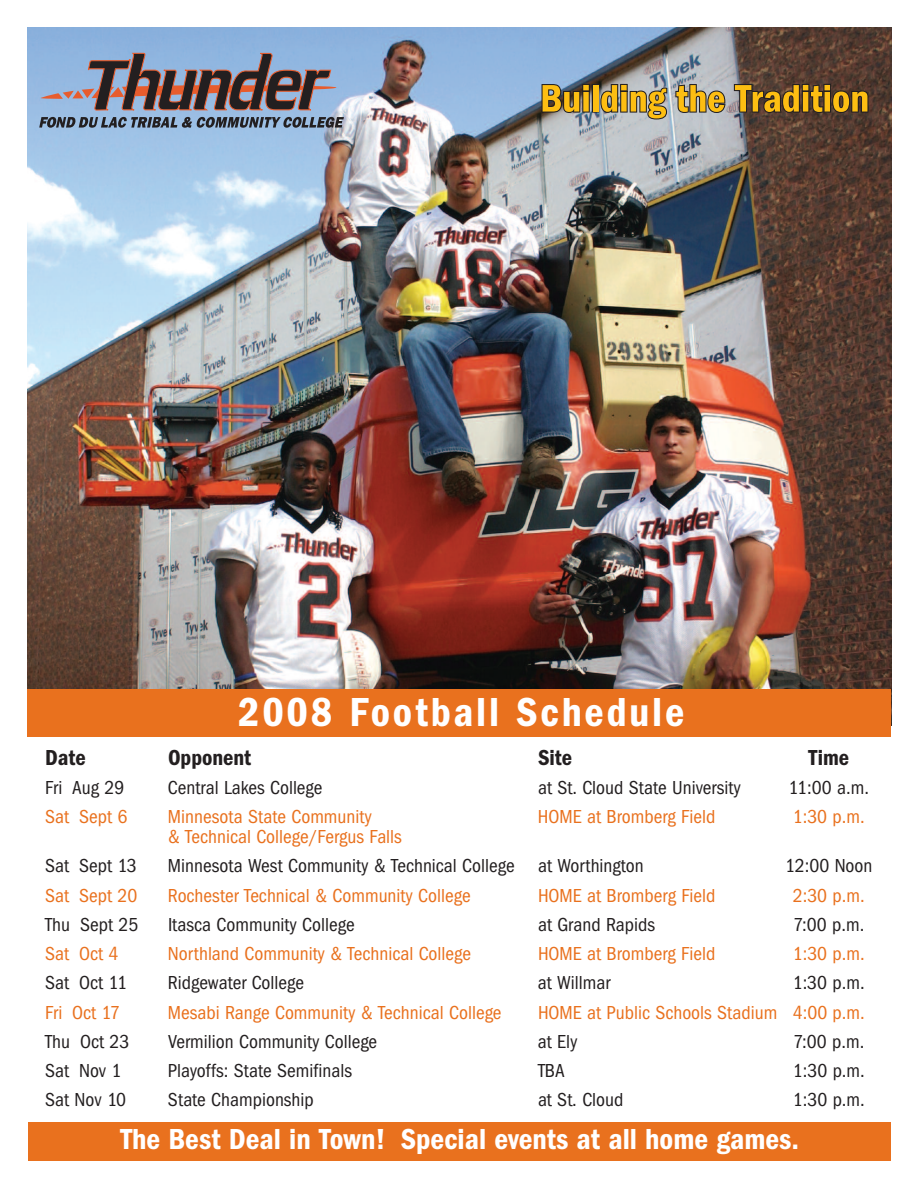
<style>
.page{position:relative;width:918px;height:1188px;background:#fff}
.page>*{position:absolute;margin:0;border:0;box-sizing:border-box;transform-origin:0 0}
.t1{font:600 condensed 42px "Franklin Gothic";letter-spacing:.065em;color:#fff}
.t2{font:600 condensed 30px "Franklin Gothic";color:#fff}
.t3{font:600 condensed 22.5px "Franklin Gothic";color:#231f20}
.t4{font:condensed 19.5px "Franklin Gothic";color:#231f20}
.t5{font:condensed 19.5px "Franklin Gothic";color:#e9711e}
</style>
<div class="page">
<img style="left:27px;top:27px;width:864px;height:662px">
<svg style="left:39px;top:52px;width:305px;height:76px;background:#7b8092"></svg>
<div style="left:592px;top:84px;width:7px;height:29px;border:2px solid #231f20"></div>
<svg style="left:542px;top:84px;width:49px;height:30px"></svg>
<div style="left:593px;top:85px;width:5px;height:27px;background:#fdbe12"></div>
<svg style="left:599px;top:84px;width:128px;height:35px;background:#b6a168"></svg>
<svg style="left:733px;top:84px;width:135px;height:30px;background:#957125"></svg>
<div style="left:27px;top:689px;width:864px;height:48px;background:#e9711e"></div>
<div style="left:29px;top:1122px;width:862px;height:39px;background:#e9711e"></div>
<h1 class="t1" style="left:238px;top:687px;width:448px">2008 Football Schedule</h1>
<p class="t3" style="left:45px;top:744px;width:42px">Date</p>
<p class="t3" style="left:168px;top:744px;width:85px">Opponent</p>
<p class="t3" style="left:538px;top:744px;width:36px">Site</p>
<p class="t3" style="left:809px;top:744px;width:42px">Time</p>
<p class="t4" style="left:45px;top:776px;width:81px">Fri Aug 29</p>
<p class="t4" style="left:168px;top:776px;width:156px">Central Lakes College</p>
<p class="t4" style="left:538px;top:776px;width:204px">at St. Cloud State University</p>
<p class="t4" style="left:789px;top:776px;width:82px">11:00 a.m.</p>
<p class="t5" style="left:45px;top:805px;width:84px">Sat Sept 6</p>
<p class="t5" style="left:168px;top:805px;width:205px">Minnesota State Community</p>
<p class="t5" style="left:538px;top:805px;width:179px">HOME at Bromberg Field</p>
<p class="t5" style="left:793px;top:805px;width:74px">1:30 p.m.</p>
<p class="t5" style="left:168px;top:825px;width:235px">&amp; Technical College/Fergus Falls</p>
<p class="t4" style="left:45px;top:854px;width:93px">Sat Sept 13</p>
<p class="t4" style="left:168px;top:854px;width:477px">Minnesota West Community &amp; Technical College at Worthington</p>
<p class="t4" style="left:785px;top:854px;width:89px">12:00 Noon</p>
<p class="t5" style="left:45px;top:884px;width:94px">Sat Sept 20</p>
<p class="t5" style="left:168px;top:884px;width:304px">Rochester Technical &amp; Community College</p>
<p class="t5" style="left:538px;top:884px;width:179px">HOME at Bromberg Field</p>
<p class="t5" style="left:793px;top:884px;width:74px">2:30 p.m.</p>
<p class="t4" style="left:45px;top:913px;width:95px">Thu Sept 25</p>
<p class="t4" style="left:168px;top:913px;width:188px">Itasca Community College</p>
<p class="t4" style="left:538px;top:913px;width:118px">at Grand Rapids</p>
<p class="t4" style="left:793px;top:913px;width:73px">7:00 p.m.</p>
<p class="t5" style="left:45px;top:942px;width:75px">Sat Oct 4</p>
<p class="t5" style="left:168px;top:942px;width:305px">Northland Community &amp; Technical College</p>
<p class="t5" style="left:538px;top:942px;width:179px">HOME at Bromberg Field</p>
<p class="t5" style="left:793px;top:942px;width:74px">1:30 p.m.</p>
<p class="t4" style="left:45px;top:971px;width:83px">Sat Oct 11</p>
<p class="t4" style="left:168px;top:971px;width:138px">Ridgewater College</p>
<p class="t4" style="left:538px;top:971px;width:74px">at Willmar</p>
<p class="t4" style="left:793px;top:971px;width:74px">1:30 p.m.</p>
<p class="t5" style="left:45px;top:1000px;width:76px">Fri Oct 17</p>
<p class="t5" style="left:168px;top:1000px;width:335px">Mesabi Range Community &amp; Technical College</p>
<p class="t5" style="left:538px;top:1000px;width:328px">HOME at Public Schools Stadium 4:00 p.m.</p>
<p class="t4" style="left:45px;top:1030px;width:86px">Thu Oct 23</p>
<p class="t4" style="left:168px;top:1030px;width:211px">Vermilion Community College</p>
<p class="t4" style="left:538px;top:1030px;width:41px">at Ely</p>
<p class="t4" style="left:793px;top:1030px;width:73px">7:00 p.m.</p>
<p class="t4" style="left:45px;top:1059px;width:78px">Sat Nov 1</p>
<p class="t4" style="left:168px;top:1059px;width:186px">Playoffs: State Semifinals</p>
<p class="t4" style="left:538px;top:1059px;width:28px">TBA</p>
<p class="t4" style="left:793px;top:1059px;width:74px">1:30 p.m.</p>
<p class="t4" style="left:45px;top:1088px;width:82px">Sat Nov 10</p>
<p class="t4" style="left:168px;top:1088px;width:147px">State Championship</p>
<p class="t4" style="left:538px;top:1088px;width:87px">at St. Cloud</p>
<p class="t4" style="left:793px;top:1088px;width:74px">1:30 p.m.</p>
<h2 class="t2" style="left:120px;top:1122px;width:680px">The Best Deal in Town! Special events at all home games.</h2>
</div>
